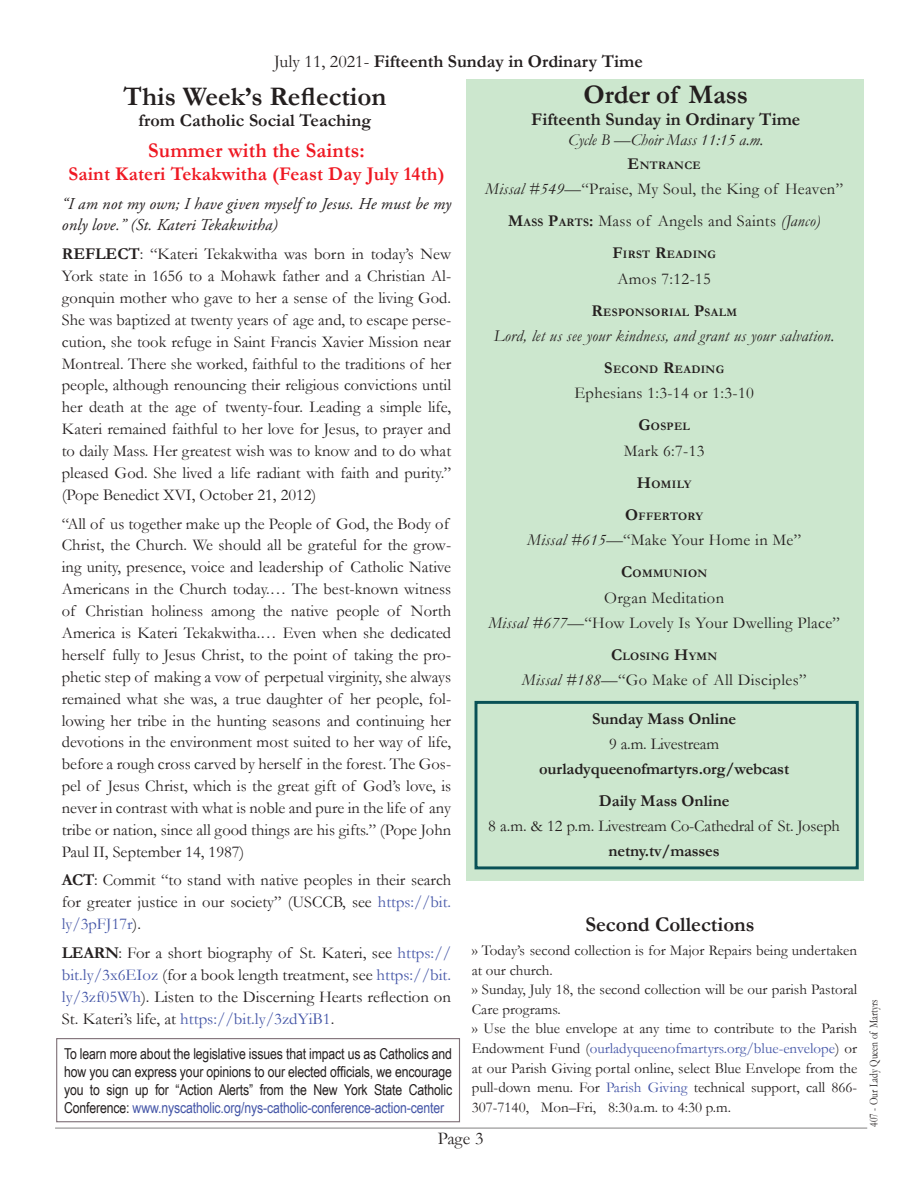
<style>
.page{position:relative;width:918px;height:1188px;background:#fff}
.page>*{position:absolute;margin:0;border:0;box-sizing:border-box;transform-origin:0 0}
.t1{font:700 27px "Garamond";color:#241f1f}
.t2{font:700 21px "Garamond";letter-spacing:.01em;color:#ef1923}
.t3{font:700 21px "Garamond";color:#241f1f}
.t4{font:700 19.5px "Garamond";letter-spacing:.01em;color:#ef1923}
.t5{font:700 18px "Garamond";color:#241f1f}
.t6{font:18px "Garamond";color:#241f1f}
.t7{font:16.5px/21.9px "Garamond";color:#241f1f;text-align:justify}
.t8{font:16.5px/32.1px "Garamond";letter-spacing:.02em;color:#241f1f;text-align:center}
.t9{font:700 16.5px/31.8px "Garamond";letter-spacing:-.01em;color:#241f1f;text-align:center}
.t10{font:italic 16.5px/21.9px "Adobe Garamond Pro";letter-spacing:.01em;color:#241f1f}
.t11{font:italic 16.5px "Garamond";letter-spacing:.02em;color:#241f1f}
.t12{font:italic 16.5px "Garamond";color:#241f1f}
.t13{font:15px/19.6px "Garamond";color:#241f1f}
.t14{font:15px/18px "Arial Narrow";letter-spacing:-.01em;color:#241f1f;text-align:justify}
.t15{font:12px "Garamond";color:#241f1f;scale:.8 1}
.t16{font:700 11.55px "Garamond";letter-spacing:.03em;color:#241f1f}
.s1{font-weight:400}
.s2{font-weight:700}
.s3{color:#4455a7}
.s4{font-size:16.5px}
.s5{font-style:italic}
.s6{font-weight:700;font-size:11.55px}
</style>
<div class="page">
<hr style="left:55px;top:1128px;width:812px;height:1px;background:#838182">
<div style="left:466px;top:79px;width:398px;height:801px;background:#cce7ce"></div>
<div style="left:475px;top:701px;width:384px;height:168px;border:3px solid #095156"></div>
<div style="left:56px;top:1038px;width:404px;height:84px;border:1px solid #7f7077"></div>
<p class="t5" style="left:274px;top:49px;width:370px"><span class="s1">July 11, 2021-</span> Fifteenth Sunday in Ordinary Time</p>
<h1 class="t1" style="left:123px;top:79px;width:264px">This Week’s Reflection</h1>
<p class="t5" style="left:138px;top:108px;width:234px">from Catholic Social Teaching</p>
<p class="t2" style="left:148px;top:136px;width:218px">Summer with the Saints:</p>
<p class="t4" style="left:68px;top:161px;width:378px">Saint Kateri Tekakwitha (Feast Day July 14th)</p>
<p class="t10" style="left:62px;top:193px;width:391px">“I am not my own; I have given myself to Jesus. He must be my only love.” (St. Kateri Tekakwitha)</p>
<p class="t7" style="left:62px;top:243px;width:391px"><span class="s2">REFLECT</span>: “Kateri Tekakwitha was born in today’s New York state in 1656 to a Mohawk father and a Christian Al&shy;gonquin mother who gave to her a sense of the living God.<br>She was baptized at twenty years of age and, to escape perse&shy;cution, she took refuge in Saint Francis Xavier Mission near Montreal. There she worked, faithful to the traditions of her people, although renouncing their religious convictions until her death at the age of twenty-four. Leading a simple life, Kateri remained faithful to her love for Jesus, to prayer and to daily Mass. Her greatest wish was to know and to do what pleased God. She lived a life radiant with faith and purity.” (Pope Benedict XVI, October 21, 2012)</p>
<p class="t7" style="left:62px;top:512px;width:391px;text-align:left">“All of us together make up the People of God, the Body of Christ, the Church. We should all be grateful for the grow&shy;ing unity, presence, voice and leadership of Catholic Native Americans in the Church today.… The best-known witness of Christian holiness among the native people of North America is Kateri Tekakwitha.… Even when she dedicated herself fully to Jesus Christ, to the point of taking the pro&shy;phetic step of making a vow of perpetual virginity, she always remained what she was, a true daughter of her people, fol&shy;lowing her tribe in the hunting seasons and continuing her devotions in the environment most suited to her way of life, before a rough cross carved by herself in the forest. The Gos&shy;pel of Jesus Christ, which is the great gift of God’s love, is never in contrast with what is noble and pure in the life of any tribe or nation, since all good things are his gifts.” (Pope John Paul II, September 14, 1987)</p>
<p class="t7" style="left:62px;top:869px;width:391px"><span class="s2">ACT</span>: Commit “to stand with native peoples in their search for greater justice in our society” (USCCB, see <span class="s3">https://bit. ly/3pFJ17r</span>).</p>
<p class="t7" style="left:62px;top:941px;width:391px"><span class="s2">LEARN</span>: For a short biography of St. Kateri, see <span class="s3">https:// bit.ly/3x6EIoz</span> (for a book length treatment, see <span class="s3">https://bit. ly/3zf05Wh</span>). Listen to the Discerning Hearts reflection on St. Kateri’s life, at <span class="s3">https://bit.ly/3zdYiB1</span>.</p>
<p class="t14" style="left:64px;top:1044px;width:390px">To learn more about the legislative issues that impact us as Catholics and how you can express your opinions to our elected officials, we encourage you to sign up for “Action Alerts” from the New York State Catholic Conference: <span class="s3">www.nyscatholic.org/nys-catholic-conference-action-center</span></p>
<h1 class="t1" style="left:584px;top:76px;width:166px">Order of Mass</h1>
<p class="t5" style="left:531px;top:107px;width:271px">Fifteenth Sunday in Ordinary Time</p>
<p class="t12" style="left:568px;top:128px;width:197px">Cycle B —Choir Mass 11:15 a.m.</p>
<p class="t16" style="left:628px;top:157px;width:75px"><span class="s4">E</span>NTRANCE</p>
<p class="t8" style="left:485px;top:172px;width:359px"><span class="s5">Missal #549</span>—“Praise, My Soul, the King of Heaven”<br><span class="s2">M</span><span class="s6">ASS</span> <span class="s2">P</span><span class="s6">ARTS</span><span class="s2">:</span> Mass of Angels and Saints <span class="s5">(Janco)</span></p>
<p class="t16" style="left:612px;top:247px;width:105px"><span class="s4">F</span>IRST <span class="s4">R</span>EADING</p>
<p class="t7" style="left:617px;top:267px;width:95px">Amos 7:12-15</p>
<p class="t16" style="left:591px;top:304px;width:29px"><span class="s4">R</span>ESPO</p>
<p class="t16" style="left:635px;top:304px;width:103px">NSO RIAL <span class="s4">P</span>SALM</p>
<p class="t11" style="left:494px;top:325px;width:342px">Lord, let us see your kindness, and grant us your salvation.</p>
<p class="t16" style="left:604px;top:362px;width:121px"><span class="s4">S</span>ECOND <span class="s4">R</span>EADING</p>
<p class="t8" style="left:574px;top:377px;width:181px">Ephesians 1:3-14 or 1:3-10</p>
<p class="t16" style="left:639px;top:419px;width:21px"><span class="s4">G</span>OSP</p>
<p class="t16" style="left:674px;top:419px;width:17px">EL</p>
<p class="t7" style="left:624px;top:439px;width:82px">Mark 6:7-13</p>
<p class="t16" style="left:637px;top:476px;width:56px"><span class="s4">H</span>OMILY</p>
<p class="t16" style="left:625px;top:508px;width:79px"><span class="s4">O</span>FFERTORY</p>
<p class="t8" style="left:527px;top:524px;width:276px"><span class="s5">Missal #615</span>—“Make Your Home in Me”</p>
<p class="t16" style="left:621px;top:566px;width:23px"><span class="s4">C</span>OMM</p>
<p class="t16" style="left:664px;top:566px;width:45px">UNION</p>
<p class="t8" style="left:488px;top:584px;width:353px;line-height:25.3px">Organ Meditation<br><span class="s5">Missal #677</span>—“How Lovely Is Your Dwelling Place”</p>
<p class="t16" style="left:611px;top:649px;width:108px"><span class="s4">C</span>LOSING <span class="s4">H</span>YMN</p>
<p class="t8" style="left:522px;top:664px;width:286px"><span class="s5">Missal #188</span>—“Go Make of All Disciples”</p>
<p class="t9" style="left:592px;top:703px;width:146px">Sunday Mass Online</p>
<p class="t7" style="left:609px;top:732px;width:111px">9 a.m. Livestream</p>
<p class="t9" style="left:539px;top:753px;width:252px">ourladyqueenofmartyrs.org/webcast<br>Daily Mass Online</p>
<p class="t7" style="left:488px;top:814px;width:353px">8 a.m. &amp; 12 p.m. Livestream Co-Cathedral of St. Joseph</p>
<p class="t9" style="left:609px;top:835px;width:113px">netny.tv/masses</p>
<p class="t3" style="left:585px;top:910px;width:171px">Second Collections</p>
<p class="t13" style="left:472px;top:940px;width:387px">›› Today’s second collection is for Major Repairs being undertaken at our church.<br>›› Sunday, July 18, the second collection will be our parish Pastoral Care programs.<br>›› Use the blue envelope at any time to contribute to the Parish Endowment Fund (<span class="s3">ourladyqueenofmartyrs.org/blue-envelope</span>) or at our Parish Giving portal online, select Blue Envelope from the pull-down menu. For <span class="s3">Parish Giving</span> technical support, call 866- 307-7140, Mon–Fri, 8:30 a.m. to 4:30 p.m.</p>
<p class="t6" style="left:438px;top:1126px;width:47px">Page 3</p>
<p class="t15" style="left:866px;top:1127px;width:161px;rotate:-90deg">407 - Our Lady Queen of Martyrs</p>
</div>
